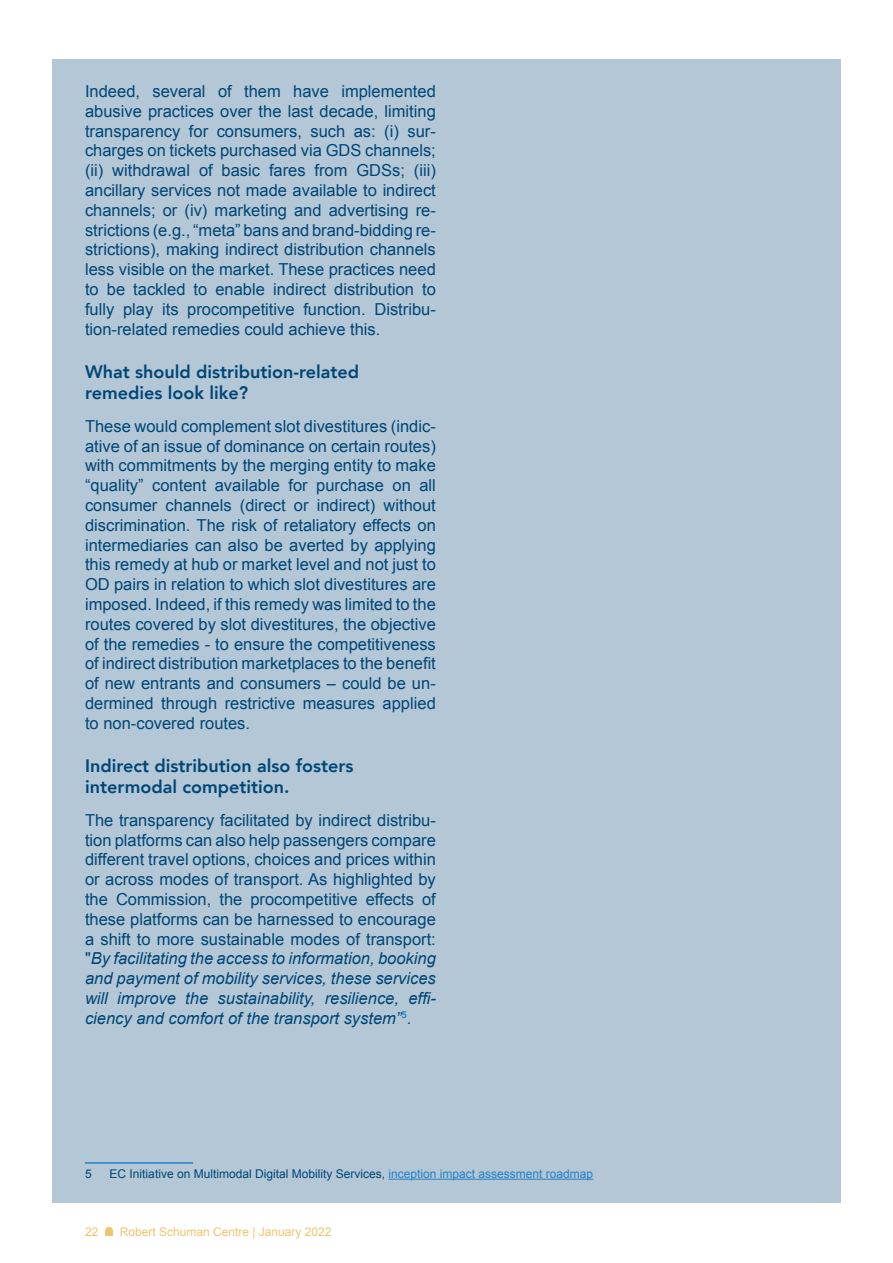
<style>
.page{position:relative;width:893px;height:1263px;background:#fff}
.page>*{position:absolute;margin:0;border:0;box-sizing:border-box;transform-origin:0 0}
.Heading_2{font:800 18px/21.6px "Avenir";color:#004676}
.Body_11{font:16.5px/19.8px "Arial";color:#004676;text-align:justify}
.Footnote{font:12px "Arial";color:#004676}
.t1{font:12px "Arial";color:#f1c46f}
.s1{font-style:italic}
.s2{color:#2581c4}
</style>
<div class="page">
<div style="left:52px;top:60px;width:789px;height:1143px;background:#b3c7d6"></div>
<svg style="left:105px;top:1227px;width:8px;height:9px"></svg>
<hr style="left:85px;top:1162px;width:108px;height:2px;background:#2581c4">
<hr style="left:388px;top:1179px;width:205px;height:1px;background:#2581c4">
<p class="Body_11" style="left:85px;top:82px;width:352px">Indeed, several of them have implemented abusive practices over the last decade, limiting transparency for consumers, such as: (i) sur&shy;charges on tickets purchased via GDS channels; (ii) withdrawal of basic fares from GDSs; (iii) ancillary services not made available to indirect channels; or (iv) marketing and advertising re&shy;strictions (e.g., “meta” bans and brand-bidding re&shy;strictions), making indirect distribution channels less visible on the market. These practices need to be tackled to enable indirect distribution to fully play its procompetitive function. Distribu&shy;tion-related remedies could achieve this.</p>
<p class="Heading_2" style="left:85px;top:360px;width:276px">What should distribution-related remedies look like?</p>
<p class="Body_11" style="left:85px;top:416px;width:352px">These would complement slot divestitures (indic&shy;ative of an issue of dominance on certain routes) with commitments by the merging entity to make “quality” content available for purchase on all consumer channels (direct or indirect) without discrimination. The risk of retaliatory effects on intermediaries can also be averted by applying this remedy at hub or market level and not just to OD pairs in relation to which slot divestitures are imposed. Indeed, if this remedy was limited to the routes covered by slot divestitures, the objective of the remedies - to ensure the competitiveness of indirect distribution marketplaces to the benefit of new entrants and consumers – could be un&shy;dermined through restrictive measures applied to non-covered routes.</p>
<p class="Heading_2" style="left:85px;top:754px;width:270px">Indirect distribution also fosters intermodal competition.</p>
<p class="Body_11" style="left:85px;top:810px;width:352px">The transparency facilitated by indirect distribu&shy;tion platforms can also help passengers compare different travel options, choices and prices within or across modes of transport. As highlighted by the Commission, the procompetitive effects of these platforms can be harnessed to encourage a shift to more sustainable modes of transport: "<span class="s1">By facilitating the access to information, booking and payment of mobility services, these services will improve the sustainability, resilience, effi&shy;ciency and comfort of the transport system”</span><sup>5</sup><span class="s1">.</span></p>
<p class="Footnote" style="left:85px;top:1166px;width:8px">5</p>
<p class="Footnote" style="left:110px;top:1166px;width:485px">EC Initiative on Multimodal Digital Mobility Services, <span class="s2">inception impact assessment roadmap</span></p>
<p class="t1" style="left:85px;top:1224px;width:15px">22</p>
<p class="t1" style="left:120px;top:1224px;width:213px">Robert Schuman Centre | January 2022</p>
</div>
